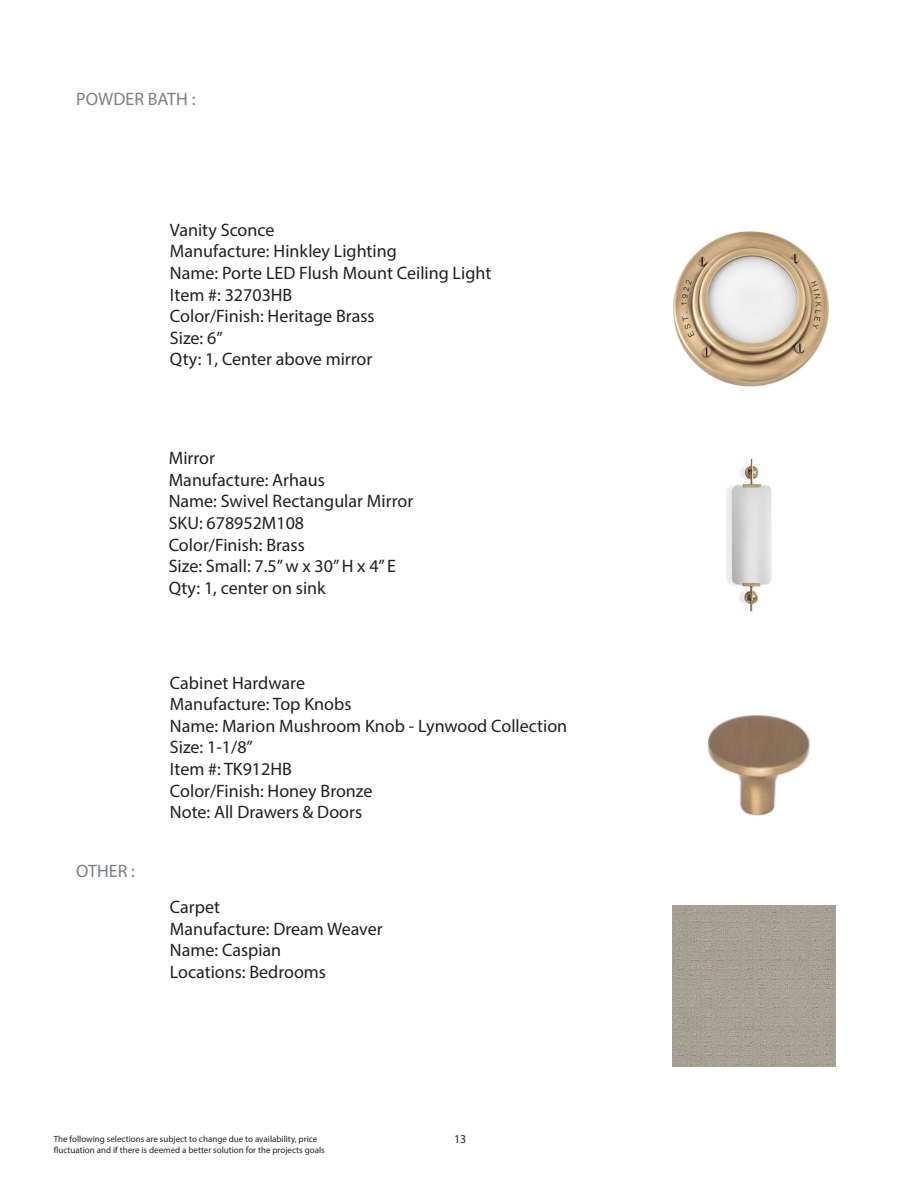
<style>
.page{position:relative;width:918px;height:1188px;background:#fff}
.page>*{position:absolute;margin:0;border:0;box-sizing:border-box;transform-origin:0 0}
.t1{font:18px "Myriad Pro";color:#231f20}
.t2{font:18px "Myriad Pro";color:#7b8085}
.t3{font:12px "Myriad Pro";color:#231f20}
.t4{font:9px "Myriad Pro";color:#231f20}
</style>
<div class="page">
<img style="left:726px;top:459px;width:46px;height:153px">
<img style="left:673px;top:231px;width:156px;height:156px">
<img style="left:673px;top:905px;width:162px;height:162px">
<img style="left:707px;top:715px;width:103px;height:101px">
<p class="t2" style="left:76px;top:88px;width:121px">POWDER BATH :</p>
<p class="t1" style="left:170px;top:219px;width:106px">Vanity Sconce</p>
<p class="t1" style="left:170px;top:240px;width:228px">Manufacture: Hinkley Lighting</p>
<p class="t1" style="left:170px;top:262px;width:323px">Name: Porte LED Flush Mount Ceiling Light</p>
<p class="t1" style="left:170px;top:283px;width:124px">Item #: 32703HB</p>
<p class="t1" style="left:170px;top:305px;width:206px">Color/Finish: Heritage Brass</p>
<p class="t1" style="left:170px;top:327px;width:54px">Size: 6”</p>
<p class="t1" style="left:170px;top:348px;width:204px">Qty: 1, Center above mirror</p>
<p class="t1" style="left:169px;top:447px;width:48px">Mirror</p>
<p class="t1" style="left:169px;top:469px;width:158px">Manufacture: Arhaus</p>
<p class="t1" style="left:169px;top:490px;width:246px">Name: Swivel Rectangular Mirror</p>
<p class="t1" style="left:169px;top:512px;width:137px">SKU: 678952M108</p>
<p class="t1" style="left:169px;top:533px;width:138px">Color/Finish: Brass</p>
<p class="t1" style="left:169px;top:555px;width:229px">Size: Small: 7.5” w x 30” H x 4” E</p>
<p class="t1" style="left:169px;top:577px;width:158px">Qty: 1, center on sink</p>
<p class="t2" style="left:76px;top:860px;width:60px">OTHER :</p>
<p class="t1" style="left:170px;top:671px;width:137px">Cabinet Hardware</p>
<p class="t1" style="left:170px;top:693px;width:183px">Manufacture: Top Knobs</p>
<p class="t1" style="left:170px;top:715px;width:399px">Name: Marion Mushroom Knob - Lynwood Collection</p>
<p class="t1" style="left:170px;top:736px;width:84px">Size: 1-1/8”</p>
<p class="t1" style="left:170px;top:758px;width:123px">Item #: TK912HB</p>
<p class="t1" style="left:170px;top:779px;width:204px">Color/Finish: Honey Bronze</p>
<p class="t1" style="left:170px;top:801px;width:194px">Note: All Drawers &amp; Doors</p>
<p class="t1" style="left:170px;top:896px;width:52px">Carpet</p>
<p class="t1" style="left:170px;top:918px;width:214px">Manufacture: Dream Weaver</p>
<p class="t1" style="left:170px;top:939px;width:113px">Name: Caspian</p>
<p class="t1" style="left:170px;top:961px;width:158px">Locations: Bedrooms</p>
<p class="t4" style="left:54px;top:1133px;width:265px">The following selections are subject to change due to availability, price</p>
<p class="t3" style="left:454px;top:1132px;width:14px">13</p>
<p class="t4" style="left:54px;top:1144px;width:272px">fluctuation and if there is deemed a better solution for the projects goals</p>
</div>
